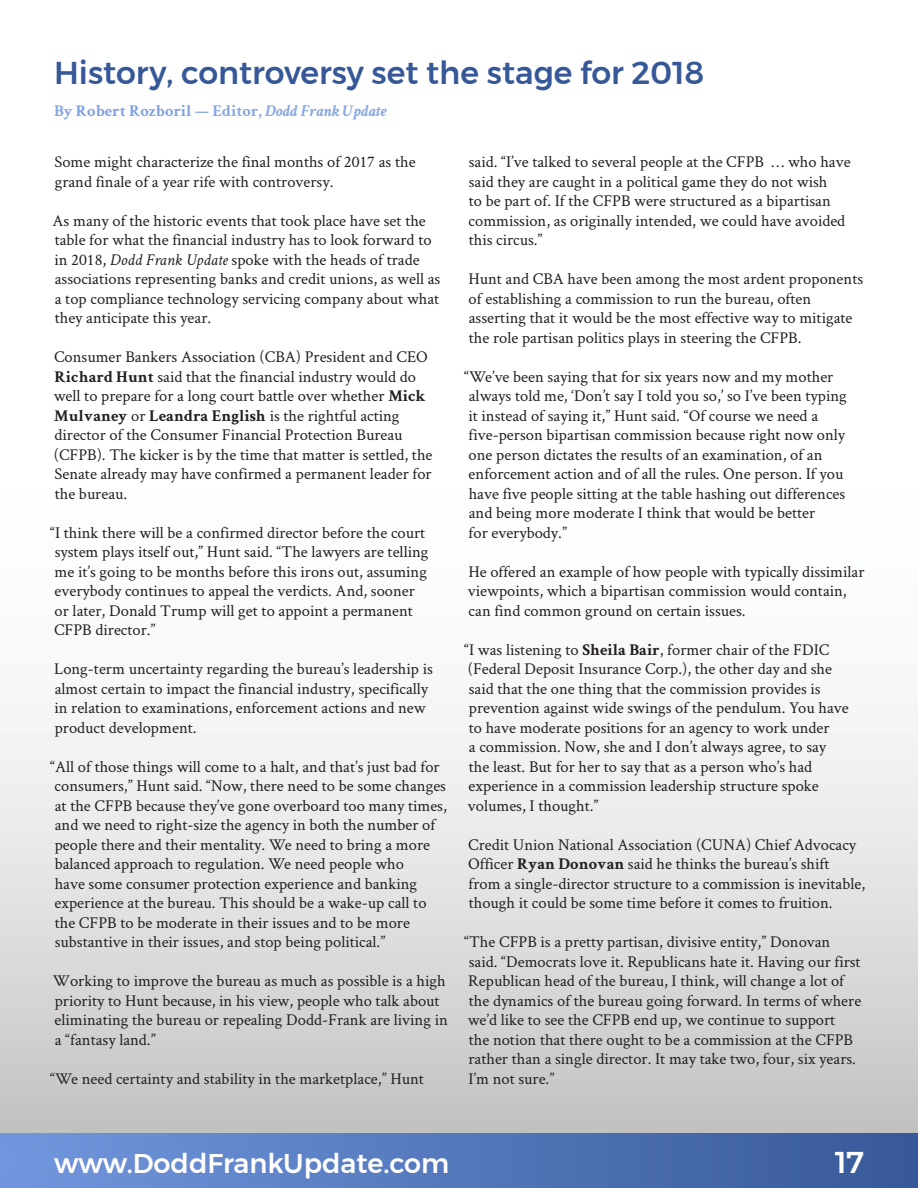
<style>
.page{position:relative;width:918px;height:1188px;background:#fff}
.page>*{position:absolute;margin:0;border:0;box-sizing:border-box;transform-origin:0 0}
.t1{font:500 31.5px "Montserrat";color:#365898}
.t2{font:500 30px "Montserrat";color:#fff}
.t3{font:500 27px "Montserrat";color:#fff}
.Paragraph_Style_1{font:16.5px/19.5px "Crimson Text";color:#231f20}
.Paragraph_Style_1-2{font:italic 700 16.5px "Crimson Text";color:#87a7e3}
.s1{font-style:normal}
.s2{font-style:normal;color:#80a1e1}
.s3{font-style:italic}
.s4{font-weight:700}
</style>
<div class="page">
<div style="left:0;top:396px;width:917px;height:791px;background:linear-gradient(to bottom,#fff,#c7c6c6)"></div>
<div style="left:0;top:1133px;width:918px;height:55px;background:linear-gradient(to right,#7297de,#375999)"></div>
<p class="t1" style="left:54px;top:49px;width:652px">History, controversy set the stage for 2018</p>
<p class="Paragraph_Style_1-2" style="left:54px;top:101px;width:335px"><span class="s1">By</span> <span class="s2">Robert Rozboril</span> <span class="s1">— Editor,</span> Dodd Frank Update</p>
<p class="Paragraph_Style_1" style="left:55px;top:151px;width:363px">Some might characterize the final months of 2017 as the grand finale of a year rife with controversy.</p>
<p class="Paragraph_Style_1" style="left:53px;top:210px;width:389px">As many of the historic events that took place have set the table for what the financial industry has to look forward to in 2018, <span class="s3">Dodd Frank Update</span> spoke with the heads of trade associations representing banks and credit unions, as well as a top compliance technology servicing company about what they anticipate this year.</p>
<p class="Paragraph_Style_1" style="left:54px;top:346px;width:380px">Consumer Bankers Association (CBA) President and CEO <span class="s4">Richard Hunt</span> said that the financial industry would do well to prepare for a long court battle over whether <span class="s4">Mick Mulvaney</span> or <span class="s4">Leandra English</span> is the rightful acting director of the Consumer Financial Protection Bureau (CFPB). The kicker is by the time that matter is settled, the Senate already may have confirmed a permanent leader for the bureau.</p>
<p class="Paragraph_Style_1" style="left:50px;top:522px;width:380px">“I think there will be a confirmed director before the court system plays itself out,” Hunt said. “The lawyers are telling me it’s going to be months before this irons out, assuming everybody continues to appeal the verdicts. And, sooner or later, Donald Trump will get to appoint a permanent CFPB director.”</p>
<p class="Paragraph_Style_1" style="left:54px;top:659px;width:380px">Long-term uncertainty regarding the bureau’s leadership is almost certain to impact the financial industry, specifically in relation to examinations, enforcement actions and new product development.</p>
<p class="Paragraph_Style_1" style="left:50px;top:756px;width:398px">“All of those things will come to a halt, and that’s just bad for consumers,” Hunt said. “Now, there need to be some changes at the CFPB because they’ve gone overboard too many times, and we need to right-size the agency in both the number of people there and their mentality. We need to bring a more balanced approach to regulation. We need people who<br>have some consumer protection experience and banking experience at the bureau. This should be a wake-up call to<br>the CFPB to be moderate in their issues and to be more substantive in their issues, and stop being political.”</p>
<p class="Paragraph_Style_1" style="left:53px;top:971px;width:397px">Working to improve the bureau as much as possible is a high priority to Hunt because, in his view, people who talk about eliminating the bureau or repealing Dodd-Frank are living in a “fantasy land.”</p>
<p class="Paragraph_Style_1" style="left:50px;top:1068px;width:375px">“We need certainty and stability in the marketplace,” Hunt</p>
<p class="Paragraph_Style_1" style="left:469px;top:152px;width:383px">said. “I’ve talked to several people at the CFPB … who have said they are caught in a political game they do not wish<br>to be part of. If the CFPB were structured as a bipartisan commission, as originally intended, we could have avoided this circus.”</p>
<p class="Paragraph_Style_1" style="left:468px;top:269px;width:396px">Hunt and CBA have been among the most ardent proponents of establishing a commission to run the bureau, often asserting that it would be the most effective way to mitigate the role partisan politics plays in steering the CFPB.</p>
<p class="Paragraph_Style_1" style="left:464px;top:366px;width:384px">“We’ve been saying that for six years now and my mother always told me, ‘Don’t say I told you so,’ so I’ve been typing it instead of saying it,” Hunt said. “Of course we need a five-person bipartisan commission because right now only one person dictates the results of an examination, of an enforcement action and of all the rules. One person. If you have five people sitting at the table hashing out differences and being more moderate I think that would be better<br>for everybody.”</p>
<p class="Paragraph_Style_1" style="left:468px;top:561px;width:398px">He offered an example of how people with typically dissimilar viewpoints, which a bipartisan commission would contain, can find common ground on certain issues.</p>
<p class="Paragraph_Style_1" style="left:464px;top:639px;width:386px">“I was listening to <span class="s4">Sheila Bair</span>, former chair of the FDIC (Federal Deposit Insurance Corp.), the other day and she said that the one thing that the commission provides is prevention against wide swings of the pendulum. You have to have moderate positions for an agency to work under<br>a commission. Now, she and I don’t always agree, to say<br>the least. But for her to say that as a person who’s had experience in a commission leadership structure spoke volumes, I thought.”</p>
<p class="Paragraph_Style_1" style="left:468px;top:834px;width:399px">Credit Union National Association (CUNA) Chief Advocacy Officer <span class="s4">Ryan Donovan</span> said he thinks the bureau’s shift from a single-director structure to a commission is inevitable, though it could be some time before it comes to fruition.</p>
<p class="Paragraph_Style_1" style="left:464px;top:932px;width:399px">“The CFPB is a pretty partisan, divisive entity,” Donovan said. “Democrats love it. Republicans hate it. Having our first Republican head of the bureau, I think, will change a lot of the dynamics of the bureau going forward. In terms of where we’d like to see the CFPB end up, we continue to support<br>the notion that there ought to be a commission at the CFPB rather than a single director. It may take two, four, six years.<br>I’m not sure.”</p>
<p class="t3" style="left:54px;top:1142px;width:397px">www.DoddFrankUpdate.com</p>
<p class="t2" style="left:835px;top:1139px;width:30px">17</p>
</div>
